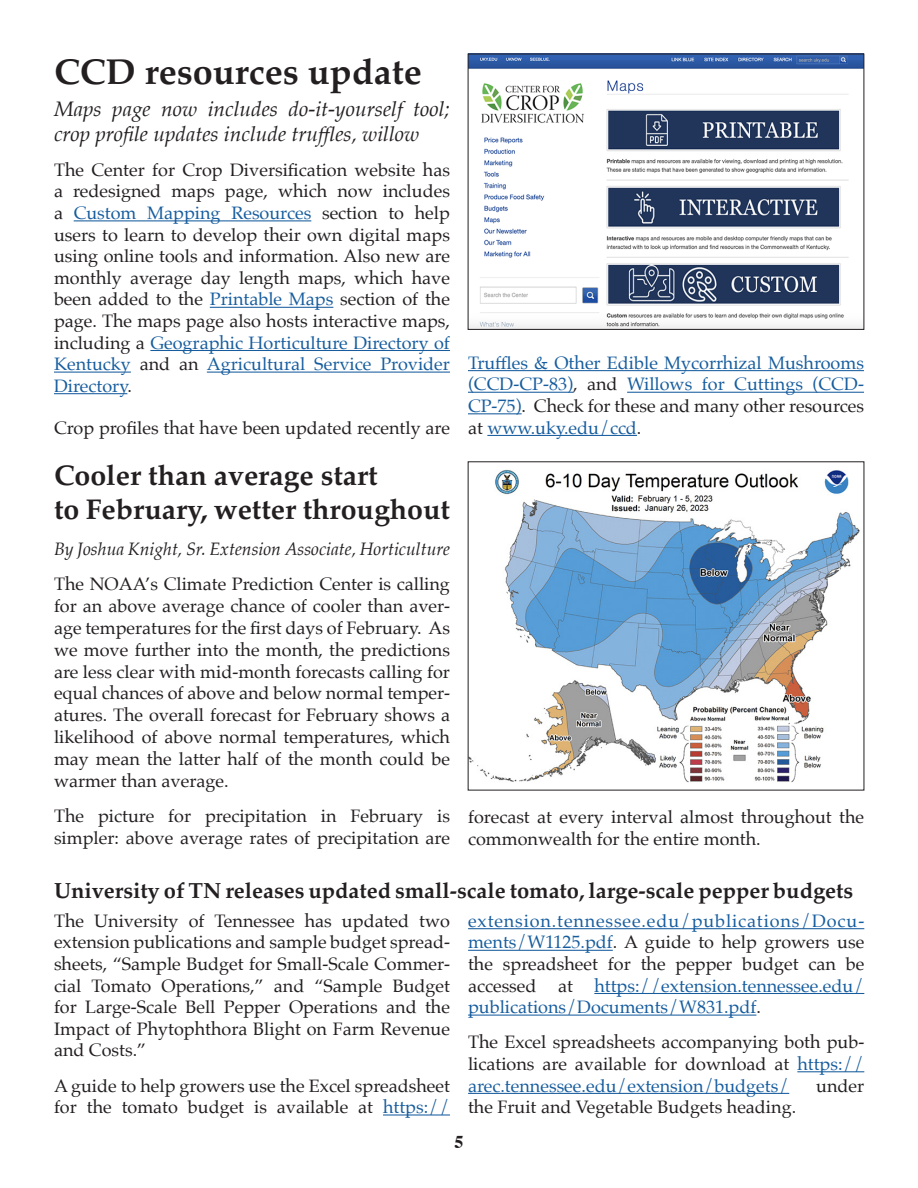
<style>
.page{position:relative;width:918px;height:1188px;background:#fff}
.page>*{position:absolute;margin:0;border:0;box-sizing:border-box;transform-origin:0 0}
.t1{font:700 36px "Palatino";color:#231f20}
.t2{font:700 28.5px "Palatino";color:#231f20}
.t3{font:700 21.9px "Palatino";color:#231f20}
.t4{font:italic 21px/25.2px "Palatino";color:#231f20}
.t5{font:18px/21.6px "Palatino";color:#231f20;text-align:justify}
.t6{font:18px/21.6px "Palatino";color:#175d9e;text-align:justify}
.t7{font:italic 18px "Palatino";color:#231f20}
.t8{font:700 18px "Times";color:#231f20}
.s1{color:#175d9e}
.s2{color:#231f20}
</style>
<div class="page">
<hr style="left:74px;top:220px;width:237px;height:1px;background:#175d9e">
<hr style="left:210px;top:307px;width:123px;height:1px;background:#175d9e">
<hr style="left:150px;top:350px;width:300px;height:1px;background:#175d9e">
<hr style="left:54px;top:372px;width:77px;height:1px;background:#175d9e">
<hr style="left:207px;top:372px;width:243px;height:1px;background:#175d9e">
<hr style="left:54px;top:393px;width:73px;height:1px;background:#175d9e">
<hr style="left:468px;top:370px;width:396px;height:1px;background:#175d9e">
<hr style="left:468px;top:392px;width:105px;height:1px;background:#175d9e">
<hr style="left:627px;top:392px;width:237px;height:1px;background:#175d9e">
<hr style="left:468px;top:413px;width:54px;height:1px;background:#175d9e">
<hr style="left:487px;top:435px;width:150px;height:1px;background:#175d9e">
<img style="left:470px;top:56px;width:392px;height:272px">
<div style="left:468px;top:54px;width:396px;height:276px;border:1px solid #231f20"></div>
<hr style="left:383px;top:1114px;width:67px;height:2px;background:#175d9e">
<hr style="left:468px;top:928px;width:396px;height:1px;background:#175d9e">
<hr style="left:468px;top:950px;width:145px;height:1px;background:#175d9e">
<hr style="left:594px;top:993px;width:270px;height:1px;background:#175d9e">
<hr style="left:468px;top:1015px;width:288px;height:1px;background:#175d9e">
<hr style="left:797px;top:1071px;width:67px;height:1px;background:#175d9e">
<hr style="left:468px;top:1093px;width:321px;height:1px;background:#175d9e">
<img style="left:470px;top:469px;width:390px;height:314px">
<p class="t1" style="left:54px;top:41px;width:369px">CCD resources update</p>
<p class="t4" style="left:54px;top:95px;width:398px">Maps page now includes do-it-yourself tool; crop profile updates include truffles, willow</p>
<p class="t5" style="left:54px;top:159px;width:398px">The Center for Crop Diversification website has a redesigned maps page, which now includes a <span class="s1">Custom Mapping Resources</span> section to help users to learn to develop their own digital maps using online tools and information. Also new are monthly average day length maps, which have been added to the <span class="s1">Printable Maps</span> section of the page. The maps page also hosts interactive maps, including a <span class="s1">Geographic Horticulture Directory of Kentucky</span> and an <span class="s1">Agricultural Service Provider Directory</span>.</p>
<p class="t5" style="left:54px;top:417px;width:397px">Crop profiles that have been updated recently are</p>
<p class="t6" style="left:468px;top:352px;width:398px">Truffles &amp; Other Edible Mycorrhizal Mushrooms (CCD-CP-83)<span class="s2">, and</span> Willows for Cuttings (CCD-CP-75)<span class="s2">. Check for these and many other resources at</span> www.uky.edu/ccd<span class="s2">.</span></p>
<p class="t2" style="left:54px;top:451px;width:325px">Cooler than average start</p>
<p class="t2" style="left:54px;top:485px;width:398px">to February, wetter throughout</p>
<p class="t7" style="left:54px;top:533px;width:397px">By Joshua Knight, Sr. Extension Associate, Horticulture</p>
<p class="t5" style="left:54px;top:573px;width:398px">The NOAA’s Climate Prediction Center is calling for an above average chance of cooler than aver&shy;age temperatures for the first days of February. As we move further into the month, the predictions are less clear with mid-month forecasts calling for equal chances of above and below normal temper&shy;atures. The overall forecast for February shows a likelihood of above normal temperatures, which may mean the latter half of the month could be warmer than average.</p>
<p class="t5" style="left:54px;top:805px;width:398px">The picture for precipitation in February is simpler: above average rates of precipitation are</p>
<p class="t5" style="left:468px;top:806px;width:397px">forecast at every interval almost throughout the commonwealth for the entire month.</p>
<p class="t3" style="left:54px;top:872px;width:801px">University of TN releases updated small-scale tomato, large-scale pepper budgets</p>
<p class="t5" style="left:54px;top:910px;width:398px">The University of Tennessee has updated two extension publications and sample budget spread&shy;sheets, “Sample Budget for Small-Scale Commer&shy;cial Tomato Operations,” and “Sample Budget for Large-Scale Bell Pepper Operations and the Impact of Phytophthora Blight on Farm Revenue and Costs.”</p>
<p class="t5" style="left:54px;top:1075px;width:398px">A guide to help growers use the Excel spreadsheet for the tomato budget is available at <span class="s1">https://</span></p>
<p class="t6" style="left:468px;top:910px;width:398px">extension.tennessee.edu/publications/Docu&shy;ments/W1125.pdf<span class="s2">. A guide to help growers use the spreadsheet for the pepper budget can be accessed at</span> https://extension.tennessee.edu/ publications/Documents/W831.pdf<span class="s2">.</span></p>
<p class="t5" style="left:468px;top:1031px;width:398px">The Excel spreadsheets accompanying both pub&shy;lications are available for download at <span class="s1">https:// arec.tennessee.edu/extension/budgets/</span></p>
<p class="t5" style="left:816px;top:1075px;width:50px">under</p>
<p class="t5" style="left:468px;top:1096px;width:330px">the Fruit and Vegetable Budgets heading.</p>
<p class="t8" style="left:454px;top:1124px;width:10px">5</p>
</div>
